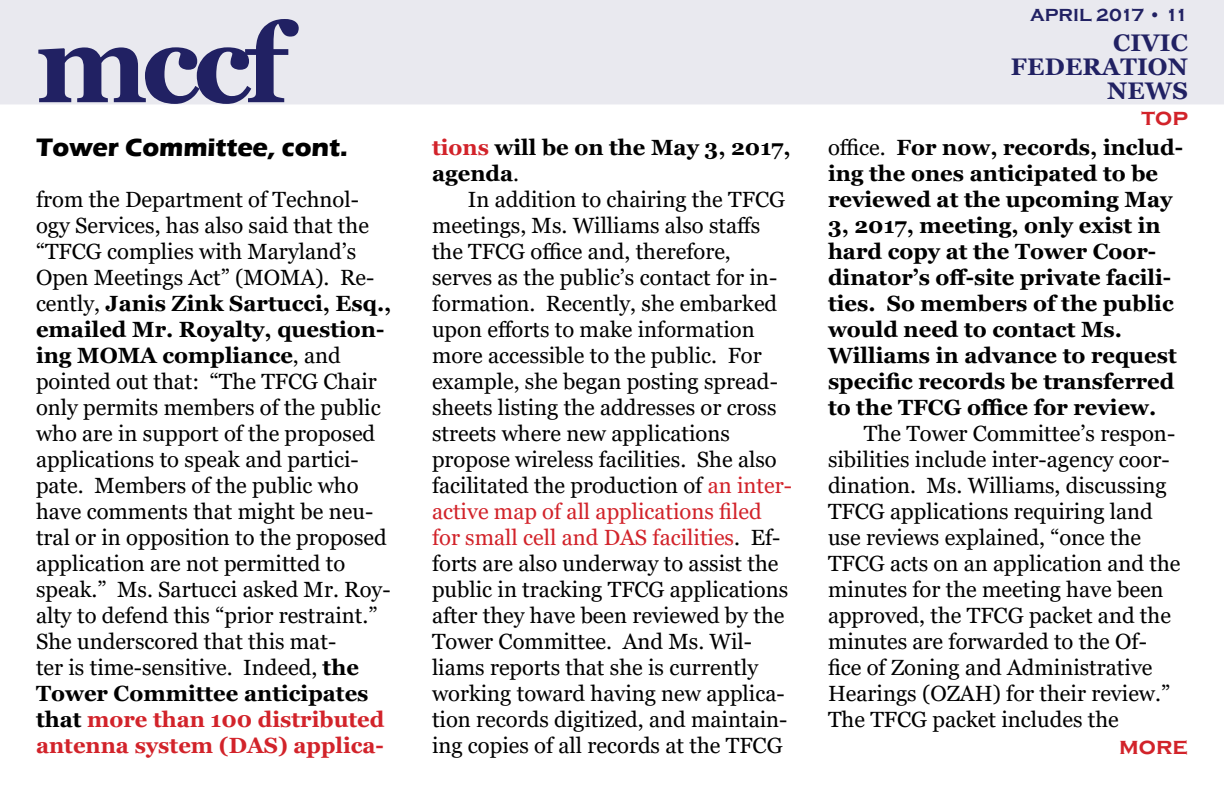
<style>
.page{position:relative;width:1224px;height:792px;background:#fff}
.page>*{position:absolute;margin:0;border:0;box-sizing:border-box;transform-origin:0 0}
.t1{font:700 110px "Georgia";color:#212163}
.t2{font:700 26px "Eras ITC";letter-spacing:-.005em;color:#000}
.t3{font:700 24px/24px "Georgia";letter-spacing:.01em;color:#212163;text-align:right}
.t4{font:700 24px "Copperplate Gothic";color:#d2232a}
.t5{font:22px/26px "Georgia";color:#000}
.t6{font:700 22px/26px "Georgia";color:#000}
.t7{font:700 22px "Georgia";color:#d2232a}
.t8{font:700 18px "Copperplate Gothic";color:#212163}
.s1{font-weight:700}
.s2{font-weight:700;color:#d2232a}
.s3{color:#d2232a}
.s4{font-weight:400}
</style>
<div class="page">
<div style="left:0;top:0;width:1224px;height:104px;background:#e9e9ef"></div>
<h1 class="t1" style="left:36px;top:-7px;width:264px">mccf</h1>
<p class="t2" style="left:36px;top:133px;width:313px">Tower Committee, cont.</p>
<p class="t5" style="left:36px;top:187px;width:357px">from the Department of Technol&shy;ogy Services, has also said that the “TFCG complies with Maryland’s<br>Open Meetings Act” (MOMA). Re&shy;cently, <span class="s1">Janis Zink Sartucci, Esq., emailed Mr. Royalty, question&shy;ing MOMA compliance</span>, and pointed out that: “The TFCG Chair only permits members of the public who are in support of the proposed applications to speak and partici&shy;pate. Members of the public who have comments that might be neu&shy;tral or in opposition to the proposed application are not permitted to speak.” Ms. Sartucci asked Mr. Roy&shy;alty to defend this “prior restraint.”<br>She underscored that this mat-<br>ter is time-sensitive. Indeed, <span class="s1">the<br>Tower Committee anticipates that</span> <span class="s2">more than 100 distributed antenna system (DAS</span></p>
<p class="t7" style="left:278px;top:731px;width:107px">) applica-</p>
<p class="t6" style="left:432px;top:134px;width:360px"><span class="s3">tions</span> will be on the May 3, 2017, agenda<span class="s4">.</span></p>
<p class="t5" style="left:432px;top:187px;width:361px;text-indent:36px">In addition to chairing the TFCG meetings, Ms. Williams also staffs the TFCG office and, therefore, serves as the public’s contact for in&shy;formation. Recently, she embarked upon efforts to make information more accessible to the public. For example, she began posting spread&shy;sheets listing the addresses or cross streets where new applications propose wireless facilities. She also facilitated the production of <span class="s3">an inter&shy;active map of all applications filed for small cell and DAS facilities</span>. Ef&shy;forts are also underway to assist the public in tracking TFCG applications after they have been reviewed by the Tower Committee. And Ms. Wil&shy;liams reports that she is currently working toward having new applica&shy;tion records digitized, and maintain&shy;ing copies of all records at the TFCG</p>
<p class="t8" style="left:1030px;top:5px;width:159px">april 2017 • 11</p>
<p class="t3" style="left:1011px;top:30px;width:179px">civic federation news</p>
<p class="t4" style="left:1142px;top:104px;width:48px">top</p>
<p class="t6" style="left:828px;top:134px;width:357px"><span class="s4">office.</span> For now, records, includ&shy;ing the ones anticipated to be reviewed at the upcoming May<br>3, 2017, meeting, only exist in hard copy at the Tower Coor&shy;dinator’s off-site private facili&shy;ties. So members of the public would need to contact Ms.<br>Williams in advance to request specific records be transferred to the TFCG office for review.</p>
<p class="t5" style="left:828px;top:421px;width:354px;text-indent:36px">The Tower Committee’s respon&shy;sibilities include inter-agency coor&shy;dination. Ms. Williams, discussing TFCG applications requiring land use reviews explained, “once the TFCG acts on an application and the minutes for the meeting have been approved, the TFCG packet and the minutes are forwarded to the Of&shy;fice of Zoning and Administrative Hearings (OZAH) for their review.” The TFCG packet includes the</p>
<p class="t4" style="left:1119px;top:732px;width:70px">more</p>
</div>
